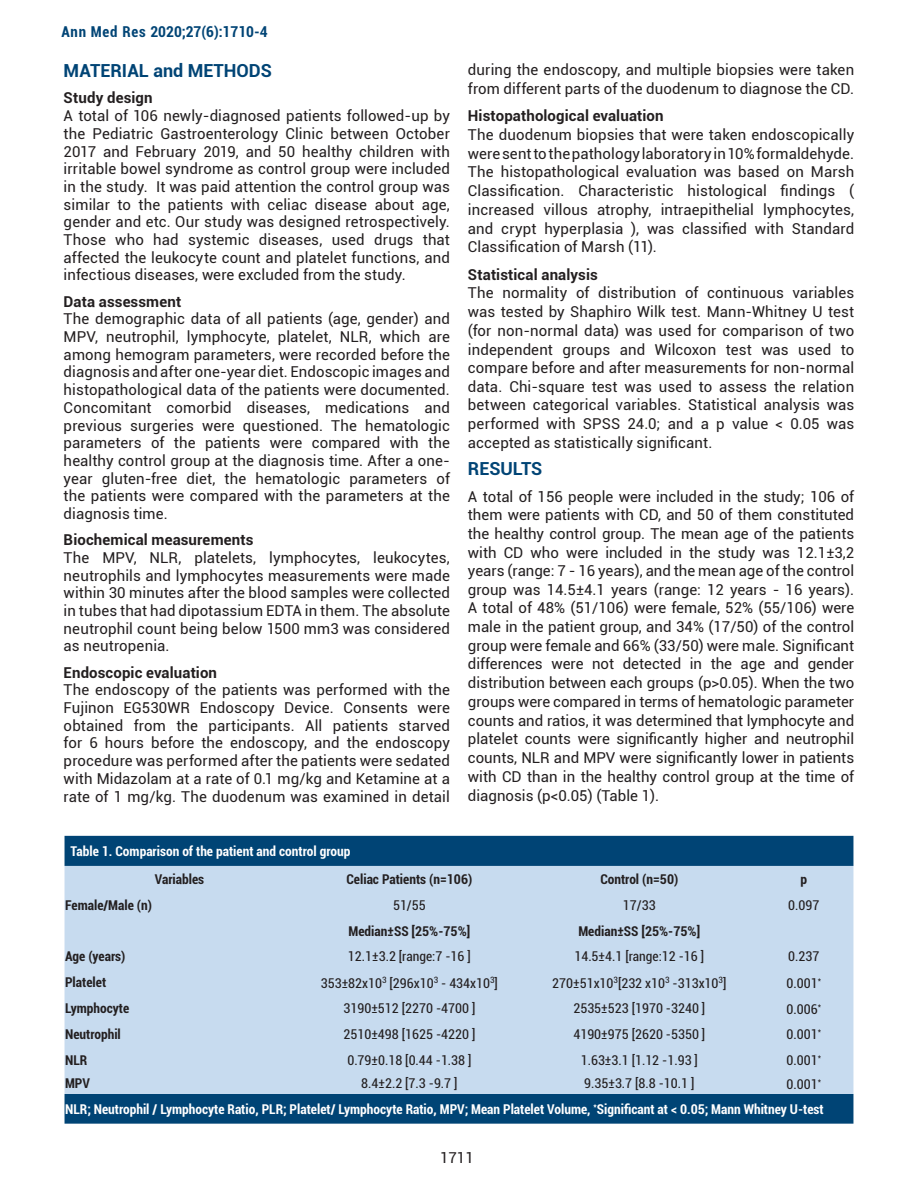
<style>
.page{position:relative;width:918px;height:1188px;background:#fff}
.page>*{position:absolute;margin:0;border:0;box-sizing:border-box;transform-origin:0 0}
.t1{font:700 18px "Roboto";color:#004475}
.t2{font:15px/17.7px "Roboto";letter-spacing:.005em;color:#231f20;text-align:justify}
.t3{font:700 15px "Roboto";letter-spacing:.01em;color:#231f20}
.t4{font:700 condensed 15px "Roboto";color:#004475}
.t5{font:condensed 13.5px "Roboto";color:#231f20}
.t6{font:700 condensed 13.5px/25.7px "Roboto";color:#fff;text-align:right}
.t7{font:700 condensed 13.5px "Roboto";color:#231f20}
.s1{font-weight:400;color:#231f20}
</style>
<div class="page">
<div style="left:65px;top:836px;width:788px;height:288px;background:#004475"></div>
<div style="left:65px;top:866px;width:788px;height:228px;background:#c7dbef"></div>
<p class="t4" style="left:61px;top:21px;width:208px">Ann Med Res 2020;27(6):1710-4</p>
<p class="t1" style="left:64px;top:58px;width:210px">MATERIAL and METHODS</p>
<p class="t3" style="left:64px;top:88px;width:91px">Study design</p>
<p class="t2" style="left:64px;top:106px;width:388px">A total of 106 newly-diagnosed patients followed-up by the Pediatric Gastroenterology Clinic between October 2017 and February 2019, and 50 healthy children with irritable bowel syndrome as control group were included in the study. It was paid attention the control group was similar to the patients with celiac disease about age, gender and etc. Our study was designed retrospectively.<br>Those who had systemic diseases, used drugs that affected the leukocyte count and platelet functions, and infectious diseases, were excluded from the study.</p>
<p class="t3" style="left:64px;top:291px;width:119px">Data assessment</p>
<p class="t2" style="left:64px;top:310px;width:388px">The demographic data of all patients (age, gender) and MPV, neutrophil, lymphocyte, platelet, NLR, which are among hemogram parameters, were recorded before the diagnosis and after one-year diet. Endoscopic images and histopathological data of the patients were documented.<br>Concomitant comorbid diseases, medications and previous surgeries were questioned. The hematologic parameters of the patients were compared with the healthy control group at the diagnosis time. After a one&shy;year gluten-free diet, the hematologic parameters of the patients were compared with the parameters at the diagnosis time.</p>
<p class="t3" style="left:64px;top:529px;width:191px">Biochemical measurements</p>
<p class="t2" style="left:64px;top:548px;width:388px">The MPV, NLR, platelets, lymphocytes, leukocytes, neutrophils and lymphocytes measurements were made within 30 minutes after the blood samples were collected in tubes that had dipotassium EDTA in them. The absolute neutrophil count being below 1500 mm3 was considered as neutropenia.</p>
<p class="t3" style="left:64px;top:662px;width:155px">Endoscopic evaluation</p>
<p class="t2" style="left:64px;top:681px;width:388px">The endoscopy of the patients was performed with the Fujinon EG530WR Endoscopy Device. Consents were obtained from the participants. All patients starved for 6 hours before the endoscopy, and the endoscopy procedure was performed after the patients were sedated with Midazolam at a rate of 0.1 mg/kg and Ketamine at a rate of 1 mg/kg. The duodenum was examined in detail</p>
<p class="t2" style="left:468px;top:60px;width:388px;line-height:18.8px">during the endoscopy, and multiple biopsies were taken from different parts of the duodenum to diagnose the CD.</p>
<p class="t3" style="left:468px;top:105px;width:197px">Histopathological evaluation</p>
<p class="t2" style="left:468px;top:125px;width:388px;line-height:18.8px">The duodenum biopsies that were taken endoscopically were sent to the pathology laboratory in 10% formaldehyde.<br>The histopathological evaluation was based on Marsh Classification. Characteristic histological findings ( increased villous atrophy, intraepithelial lymphocytes, and crypt hyperplasia ), was classified with Standard Classification of Marsh (11).</p>
<p class="t3" style="left:468px;top:264px;width:131px">Statistical analysis</p>
<p class="t2" style="left:468px;top:283px;width:388px;line-height:18.6px">The normality of distribution of continuous variables was tested by Shaphiro Wilk test. Mann-Whitney U test (for non-normal data) was used for comparison of two independent groups and Wilcoxon test was used to compare before and after measurements for non-normal data. Chi-square test was used to assess the relation between categorical variables. Statistical analysis was performed with SPSS 24.0; and a p value &lt; 0.05 was accepted as statistically significant.</p>
<p class="t1" style="left:468px;top:456px;width:76px">RESULTS</p>
<p class="t2" style="left:468px;top:487px;width:388px;line-height:18.6px">A total of 156 people were included in the study; 106 of them were patients with CD, and 50 of them constituted the healthy control group. The mean age of the patients with CD who were included in the study was 12.1±3,2 years (range: 7 - 16 years), and the mean age of the control group was 14.5±4.1 years (range: 12 years - 16 years).<br>A total of 48% (51/106) were female, 52% (55/106) were male in the patient group, and 34% (17/50) of the control group were female and 66% (33/50) were male. Significant differences were not detected in the age and gender distribution between each groups (p&gt;0.05). When the two groups were compared in terms of hematologic parameter counts and ratios, it was determined that lymphocyte and platelet counts were significantly higher and neutrophil counts, NLR and MPV were significantly lower in patients with CD than in the healthy control group at the time of diagnosis (p&lt;0.05) (Table 1).</p>
<p class="t6" style="left:71px;top:838px;width:281px">Table 1. Comparison of the patient and control group</p>
<p class="t7" style="left:155px;top:870px;width:51px">Variables</p>
<p class="t7" style="left:346px;top:870px;width:127px">Celiac Patients (n=106)</p>
<p class="t7" style="left:600px;top:870px;width:79px">Control (n=50)</p>
<p class="t7" style="left:801px;top:870px;width:8px">p</p>
<p class="t7" style="left:65px;top:895px;width:88px">Female/Male (n)</p>
<p class="t5" style="left:393px;top:896px;width:34px">51/55</p>
<p class="t5" style="left:623px;top:896px;width:34px">17/33</p>
<p class="t5" style="left:788px;top:896px;width:33px">0.097</p>
<p class="t7" style="left:348px;top:921px;width:123px">Median±SS [25%-75%]</p>
<p class="t7" style="left:578px;top:921px;width:123px">Median±SS [25%-75%]</p>
<p class="t7" style="left:65px;top:947px;width:62px">Age (years)</p>
<p class="t5" style="left:348px;top:947px;width:124px">12.1±3.2 [range:7 -16 ]</p>
<p class="t5" style="left:574px;top:947px;width:131px">14.5±4.1 [range:12 -16 ]</p>
<p class="t5" style="left:788px;top:947px;width:33px">0.237</p>
<p class="t7" style="left:65px;top:973px;width:43px">Platelet</p>
<p class="t5" style="left:321px;top:974px;width:179px">353±82x10<sup>3</sup> [296x10<sup>3</sup> - 434x10<sup>3</sup>]</p>
<p class="t5" style="left:552px;top:974px;width:176px">270±51x10<sup>3</sup>[232 x10<sup>3</sup> -313x10<sup>3</sup>]</p>
<p class="t5" style="left:787px;top:974px;width:36px">0.001<sup>*</sup></p>
<p class="t7" style="left:65px;top:999px;width:66px">Lymphocyte</p>
<p class="t5" style="left:344px;top:999px;width:133px">3190±512 [2270 -4700 ]</p>
<p class="t5" style="left:573px;top:999px;width:133px">2535±523 [1970 -3240 ]</p>
<p class="t5" style="left:787px;top:999px;width:36px">0.006<sup>*</sup></p>
<p class="t7" style="left:65px;top:1025px;width:57px">Neutrophil</p>
<p class="t5" style="left:344px;top:1025px;width:133px">2510±498 [1625 -4220 ]</p>
<p class="t5" style="left:573px;top:1025px;width:133px">4190±975 [2620 -5350 ]</p>
<p class="t5" style="left:787px;top:1025px;width:36px">0.001<sup>*</sup></p>
<p class="t7" style="left:65px;top:1050px;width:24px">NLR</p>
<p class="t5" style="left:347px;top:1050px;width:126px">0.79±0.18 [0.44 -1.38 ]</p>
<p class="t5" style="left:581px;top:1050px;width:119px">1.63±3.1 [1.12 -1.93 ]</p>
<p class="t5" style="left:787px;top:1051px;width:36px">0.001<sup>*</sup></p>
<p class="t7" style="left:65px;top:1074px;width:26px">MPV</p>
<p class="t5" style="left:361px;top:1074px;width:98px">8.4±2.2 [7.3 -9.7 ]</p>
<p class="t5" style="left:584px;top:1074px;width:112px">9.35±3.7 [8.8 -10.1 ]</p>
<p class="t6" style="left:65px;top:1071px;width:760px"><span class="s1">0.001</span><sup>*<br></sup>NLR; Neutrophil / Lymphocyte Ratio, PLR; Platelet/ Lymphocyte Ratio, MPV; Mean Platelet Volume, <sup>*</sup>Significant at &lt; 0.05; Mann Whitney U-test</p>
<p class="t2" style="left:440px;top:1148px;width:35px">1711</p>
</div>
